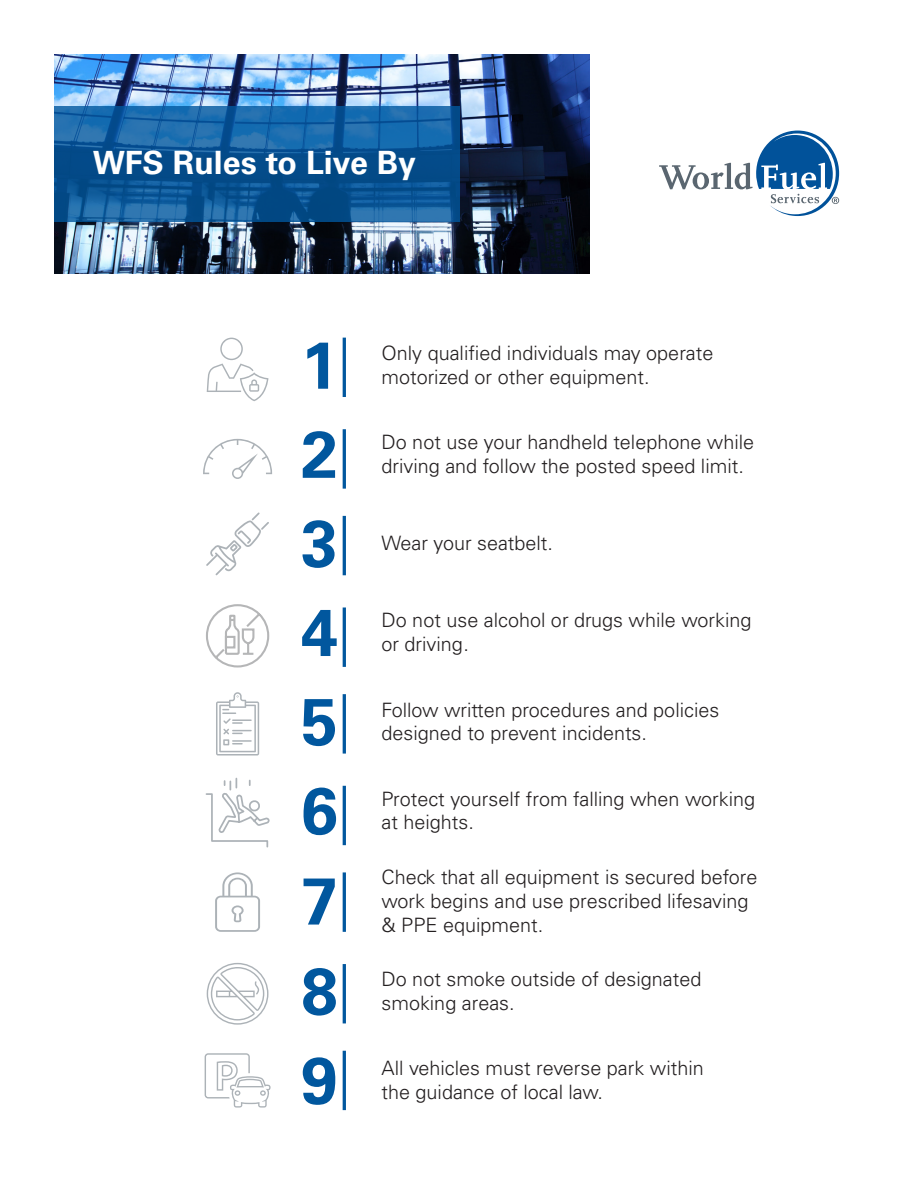
<style>
.page{position:relative;width:918px;height:1188px;background:#fff}
.page>*{position:absolute;margin:0;border:0;box-sizing:border-box;transform-origin:0 0}
.t1{font:700 66px "Univers LT Std";color:#01579e}
.t2{font:700 32.1px "Univers LT Std";color:#fff}
.t3{font:300 19.8px/23.7px "Univers LT Std";color:#231f20}
</style>
<div class="page">
<img style="left:54px;top:54px;width:536px;height:220px">
<svg style="left:54px;top:106px;width:405px;height:116px;background:#105a9a"></svg>
<svg style="left:659px;top:131px;width:180px;height:85px"></svg>
<hr style="left:343px;top:338px;width:3px;height:59px;background:#01579e">
<hr style="left:343px;top:516px;width:3px;height:59px;background:#01579e">
<hr style="left:343px;top:694px;width:3px;height:60px;background:#01579e">
<hr style="left:343px;top:872px;width:3px;height:60px;background:#01579e">
<hr style="left:343px;top:429px;width:3px;height:60px;background:#01579e">
<hr style="left:343px;top:608px;width:3px;height:59px;background:#01579e">
<hr style="left:343px;top:786px;width:3px;height:59px;background:#01579e">
<hr style="left:343px;top:964px;width:3px;height:59px;background:#01579e">
<hr style="left:343px;top:1051px;width:3px;height:59px;background:#01579e">
<svg style="left:207px;top:338px;width:61px;height:63px"></svg>
<svg style="left:203px;top:439px;width:69px;height:40px"></svg>
<svg style="left:206px;top:604px;width:64px;height:64px"></svg>
<svg style="left:206px;top:512px;width:63px;height:63px"></svg>
<svg style="left:216px;top:692px;width:43px;height:64px"></svg>
<svg style="left:215px;top:872px;width:45px;height:60px"></svg>
<svg style="left:207px;top:963px;width:61px;height:62px"></svg>
<svg style="left:205px;top:1053px;width:66px;height:55px"></svg>
<svg style="left:205px;top:777px;width:65px;height:71px"></svg>
<p class="t2" style="left:93px;top:144px;width:325px">WFS Rules to Live By</p>
<p class="t1" style="left:301px;top:327px;width:38px">1</p>
<p class="t3" style="left:382px;top:341px;width:333px">Only qualified individuals may operate motorized or other equipment.</p>
<p class="t1" style="left:301px;top:416px;width:38px">2</p>
<p class="t3" style="left:382px;top:430px;width:374px">Do not use your handheld telephone while driving and follow the posted speed limit.</p>
<p class="t1" style="left:301px;top:505px;width:38px">3</p>
<p class="t3" style="left:382px;top:531px;width:173px">Wear your seatbelt.</p>
<p class="t1" style="left:301px;top:594px;width:38px">4</p>
<p class="t3" style="left:382px;top:609px;width:371px">Do not use alcohol or drugs while working or driving.</p>
<p class="t1" style="left:301px;top:683px;width:38px">5</p>
<p class="t3" style="left:382px;top:698px;width:339px">Follow written procedures and policies designed to prevent incidents.</p>
<p class="t1" style="left:301px;top:772px;width:38px">6</p>
<p class="t3" style="left:382px;top:787px;width:375px">Protect yourself from falling when working at heights.</p>
<p class="t1" style="left:301px;top:863px;width:38px">7</p>
<p class="t3" style="left:382px;top:865px;width:378px">Check that all equipment is secured before work begins and use prescribed lifesaving &amp; PPE equipment.</p>
<p class="t1" style="left:301px;top:953px;width:38px">8</p>
<p class="t3" style="left:382px;top:967px;width:321px">Do not smoke outside of designated smoking areas.</p>
<p class="t1" style="left:301px;top:1042px;width:38px">9</p>
<p class="t3" style="left:382px;top:1057px;width:324px">All vehicles must reverse park within the guidance of local law.</p>
</div>
